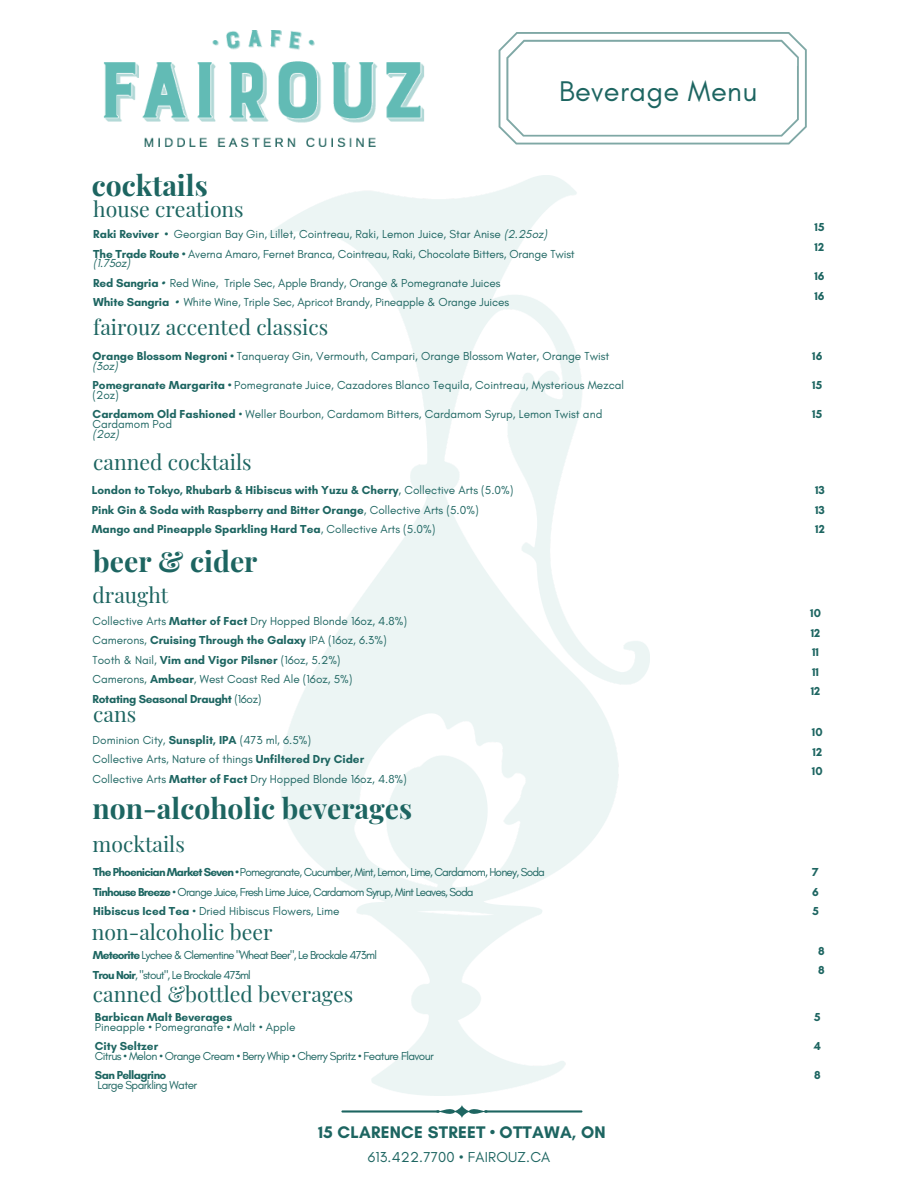
<style>
.page{position:relative;width:918px;height:1188px;background:#fff}
.page>*{position:absolute;margin:0;border:0;box-sizing:border-box;transform-origin:0 0}
.t1{font:28.95px "Glacial Indifference";letter-spacing:.015em;color:#1d6561}
.t2{font:700 28.35px "Playfair Display";color:#1d6561}
.t3{font:21.15px "Playfair Display";color:#1d6561}
.t4{font:700 17.1px "Glacial Indifference";letter-spacing:.015em;color:#1d6561}
.t5{font:14.7px "Glacial Indifference";letter-spacing:.015em;color:#1d6561}
.t6{font:11.85px/19.5px "Glacial Indifference";letter-spacing:-.005em;color:#1d6561}
.t7{font:11.85px/19.5px "Glacial Indifference";letter-spacing:-.065em;color:#1d6561}
.t8{font:700 11.85px/19.5px "Glacial Indifference";color:#1d6561}
.t9{font:11.85px "Glacial Indifference";letter-spacing:-.05em;color:#1d6561}
.t10{font:700 11.85px "Glacial Indifference";letter-spacing:-.05em;color:#1d6561}
.t11{font:italic 11.85px "Glacial Indifference";color:#1d6561}
.s1{font-weight:700}
.s2{font-style:italic}
.s3{font-weight:400}
</style>
<div class="page">
<svg style="left:499px;top:32px;width:308px;height:113px"></svg>
<img style="left:103px;top:30px;width:321px;height:117px">
<svg style="left:453px;top:1105px;width:18px;height:13px"></svg>
<svg style="left:469px;top:1109px;width:17px;height:5px"></svg>
<svg style="left:438px;top:1109px;width:17px;height:5px"></svg>
<hr style="left:486px;top:1110px;width:96px;height:3px;background:#1d6561">
<hr style="left:341px;top:1110px;width:97px;height:3px;background:#1d6561">
<h2 class="t2" style="left:92px;top:165px;width:117px">cocktails</h2>
<h3 class="t3" style="left:93px;top:194px;width:152px">house creations</h3>
<h1 class="t1" style="left:559px;top:74px;width:200px">Beverage Menu</h1>
<p class="t6" style="left:93px;top:224px;width:483px"><span class="s1">Raki Reviver •</span> Georgian Bay Gin, Lillet, Cointreau, Raki, Lemon Juice, Star Anise <span class="s2">(2.25oz)<br></span><span class="s1">The Trade Route •</span> Averna Amaro, Fernet Branca, Cointreau, Raki, Chocolate Bitters, Orange Twist</p>
<p class="t6" style="left:93px;top:253px;width:417px"><span class="s2">(1.75oz)<br></span><span class="s1">Red Sangria •</span> Red Wine, Triple Sec, Apple Brandy, Orange &amp; Pomegranate Juices<br><span class="s1">White Sangria •</span> White Wine, Triple Sec, Apricot Brandy, Pineapple &amp; Orange Juices</p>
<h3 class="t3" style="left:93px;top:312px;width:236px">fairouz accented classics</h3>
<p class="t6" style="left:93px;top:351px;width:518px;line-height:9.8px"><span class="s1">Orange Blossom Negroni •</span> Tanqueray Gin, Vermouth, Campari, Orange Blossom Water, Orange Twist <span class="s2">(3oz)</span></p>
<p class="t6" style="left:93px;top:380px;width:533px;line-height:9.8px"><span class="s1">Pomegranate Margarita •</span> Pomegranate Juice, Cazadores Blanco Tequila, Cointreau, Mysterious Mezcal (2oz)</p>
<p class="t6" style="left:93px;top:409px;width:511px;line-height:9.8px"><span class="s1">Cardamom Old Fashioned</span> • Weller Bourbon, Cardamom Bitters, Cardamom Syrup, Lemon Twist and<br>Cardamom Pod</p>
<p class="t11" style="left:93px;top:426px;width:28px">(2oz)</p>
<p class="t8" style="left:815px;top:218px;width:11px">15<br>12</p>
<p class="t8" style="left:814px;top:266px;width:12px">16<br>16</p>
<p class="t8" style="left:812px;top:346px;width:12px">16</p>
<p class="t8" style="left:812px;top:375px;width:11px">15</p>
<p class="t8" style="left:812px;top:404px;width:11px">15</p>
<h3 class="t3" style="left:93px;top:447px;width:160px">canned cocktails</h3>
<p class="t8" style="left:92px;top:480px;width:423px">London to Tokyo, Rhubarb &amp; Hibiscus with Yuzu &amp; Cherry<span class="s3">, Collective Arts (5.0%)<br></span>Pink Gin &amp; Soda with Raspberry and Bitter Orange<span class="s3">, Collective Arts (5.0%)<br></span>Mango and Pineapple Sparkling Hard Tea<span class="s3">, Collective Arts (5.0%)</span></p>
<p class="t8" style="left:815px;top:480px;width:11px;text-align:justify">13<br>13<br>12</p>
<h2 class="t2" style="left:93px;top:542px;width:166px">beer &amp; cider</h2>
<h3 class="t3" style="left:93px;top:580px;width:77px">draught</h3>
<p class="t6" style="left:93px;top:611px;width:316px">Collective Arts <span class="s1">Matter of Fact</span> Dry Hopped Blonde 16oz, 4.8%)<br>Camerons, <span class="s1">Cruising Through the Galaxy</span> IPA (16oz, 6.3%)<br>Tooth &amp; Nail, <span class="s1">Vim and Vigor Pilsner</span> (16oz, 5.2%)<br>Camerons, <span class="s1">Ambear</span>, West Coast Red Ale (16oz, 5%)<br><span class="s1">Rotating Seasonal Draught</span> (16oz)</p>
<p class="t8" style="left:810px;top:603px;width:12px">10<br>12<br>11<br>11<br>12</p>
<h3 class="t3" style="left:93px;top:699px;width:45px">cans</h3>
<p class="t6" style="left:93px;top:730px;width:316px">Dominion City, <span class="s1">Sunsplit, IPA</span> (473 ml, 6.5%)<br>Collective Arts, Nature of things <span class="s1">Unfiltered Dry Cider<br></span>Collective Arts <span class="s1">Matter of Fact</span> Dry Hopped Blonde 16oz, 4.8%)</p>
<h2 class="t2" style="left:93px;top:788px;width:321px">non-alcoholic beverages</h2>
<h3 class="t3" style="left:93px;top:829px;width:94px">mocktails</h3>
<p class="t8" style="left:812px;top:723px;width:12px;text-align:justify">10<br>12<br>10</p>
<p class="t7" style="left:93px;top:862px;width:453px"><span class="s1">The Phoenician Market Seven •</span> Pomegranate, Cucumber, Mint, Lemon, Lime, Cardamom, Honey, Soda<br><span class="s1">Tinhouse Breeze</span> • Orange Juice, Fresh Lime Juice, Cardamom Syrup, Mint Leaves, Soda<br><span class="s1">Hibiscus Iced Tea</span> • Dried Hibiscus Flowers, Lime</p>
<p class="t8" style="left:812px;top:862px;width:8px;text-align:justify">7<br>6<br>5</p>
<h3 class="t3" style="left:92px;top:918px;width:182px">non-alcoholic beer</h3>
<p class="t7" style="left:93px;top:946px;width:286px"><span class="s1">Meteorite</span> Lychee &amp; Clementine "Wheat Beer", Le Brockale 473ml<br><span class="s1">Trou Noir</span>, "stout", Le Brockale 473ml</p>
<p class="t8" style="left:818px;top:941px;width:8px">8<br>8</p>
<p class="t8" style="left:814px;top:1007px;width:8px">5</p>
<p class="t8" style="left:814px;top:1036px;width:9px">4</p>
<p class="t8" style="left:814px;top:1065px;width:8px">8</p>
<h3 class="t3" style="left:93px;top:979px;width:262px">canned &amp;bottled beverages</h3>
<p class="t8" style="left:95px;top:1007px;width:139px">Barbican Malt Beverages</p>
<p class="t6" style="left:95px;top:1017px;width:202px">Pineapple • Pomegranate • Malt • Apple</p>
<p class="t8" style="left:95px;top:1036px;width:65px">City Seltzer</p>
<p class="t9" style="left:95px;top:1048px;width:340px">Citrus • Melon • Orange Cream • Berry Whip • Cherry Spritz • Feature Flavour</p>
<p class="t10" style="left:95px;top:1068px;width:73px">San Pellagrino</p>
<p class="t9" style="left:97px;top:1078px;width:101px">Large Sparkling Water</p>
<h3 class="t4" style="left:318px;top:1121px;width:289px">15 CLARENCE STREET • OTTAWA, ON</h3>
<p class="t5" style="left:368px;top:1148px;width:184px">613.422.7700 • FAIROUZ.CA</p>
</div>
